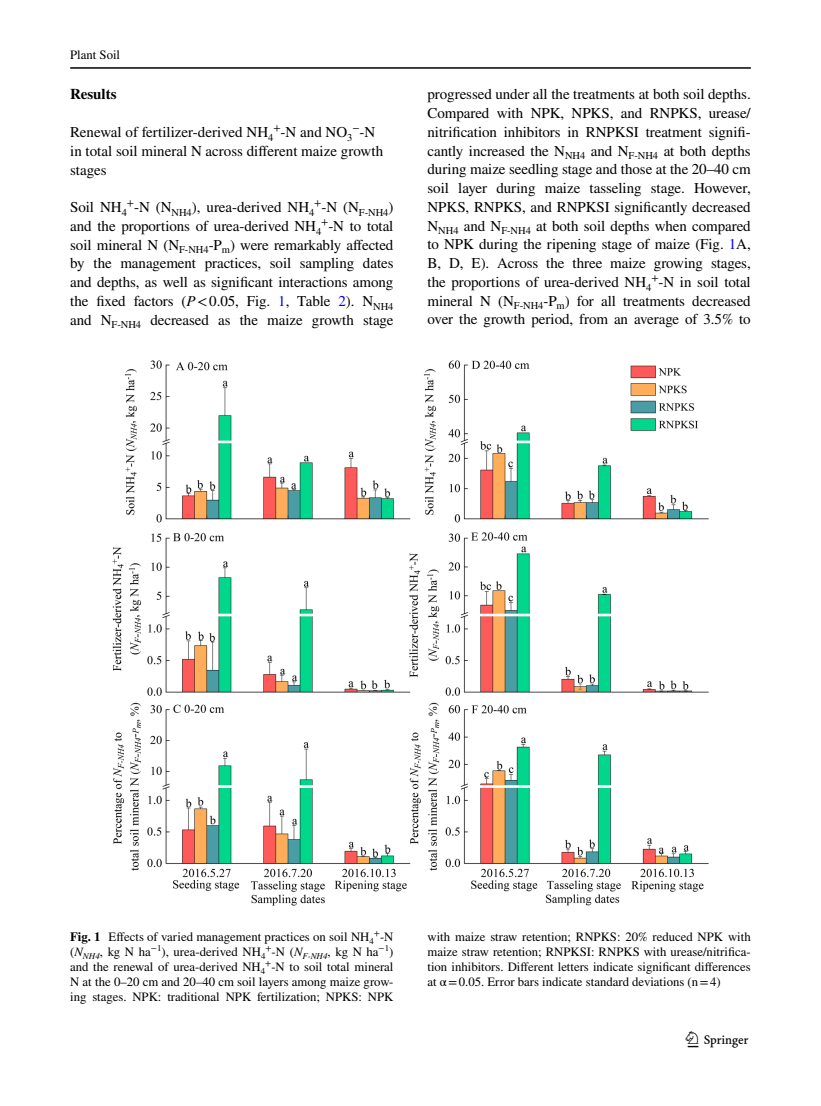
<style>
.page{position:relative;width:821px;height:1106px;background:#fff}
.page>*{position:absolute;margin:0;border:0;box-sizing:border-box;transform-origin:0 0}
.t1{font:22.5px "Springnew Regular 3";color:#000}
.t2{font:15px/18.8px "STIX";letter-spacing:-.005em;color:#000;text-align:justify}
.t3{font:700 15px "STIX";color:#000}
.t4{font:12.75px/15px "STIX";color:#000;text-align:justify}
.t5{font:10.5px "STIX";color:#000}
.s1{font-style:italic}
.s2{color:#00f}
.s3{font-weight:700}
</style>
<div class="page">
<hr style="left:70px;top:67px;width:680px;height:2px;background:#000">
<img style="left:113px;top:361px;width:595px;height:544px">
<p class="t4" style="left:70px;top:48px;width:51px">Plant Soil</p>
<p class="t3" style="left:70px;top:85px;width:48px">Results</p>
<p class="t2" style="left:70px;top:124px;width:314px;text-align:left">Renewal of fertilizer‑derived NH<sub>4</sub><sup>+</sup>‑N and NO<sub>3</sub><sup>−</sup>‑N in total soil mineral N across different maize growth stages</p>
<p class="t2" style="left:70px;top:199px;width:246px">Soil NH<sub>4</sub><sup>+</sup>-N (N<sub>NH4</sub>), urea-derived NH<sub>4</sub></p>
<p class="t5" style="left:314px;top:205px;width:81px">+<sup>-N</sup> <sup>(N</sup>F-NH4<sup>)</sup></p>
<p class="t2" style="left:70px;top:217px;width:325px">and the proportions of urea-derived NH<sub>4</sub><sup>+</sup>-N to total soil mineral N (N<sub>F-NH4</sub>-P<sub>m</sub>) were remarkably affected by the management practices, soil sampling dates and depths, as well as significant interactions among the fixed factors (<span class="s1">P</span>&lt;0.05, Fig. <span class="s2">1</span>, Table <span class="s2">2</span>). N<sub>NH4 </sub>and N<sub>F-NH4</sub> decreased as the maize growth stage</p>
<p class="t2" style="left:427px;top:86px;width:325px">progressed under all the treatments at both soil depths.<br>Compared with NPK, NPKS, and RNPKS, urease/ nitrification inhibitors in RNPKSI treatment signifi&shy;cantly increased the N<sub>NH4</sub> and N<sub>F-NH4</sub> at both depths during maize seedling stage and those at the 20–40 cm soil layer during maize tasseling stage. However, NPKS, RNPKS, and RNPKSI significantly decreased N<sub>NH4</sub> and N<sub>F-NH4</sub> at both soil depths when compared to NPK during the ripening stage of maize (Fig. <span class="s2">1</span>A, B, D, E). Across the three maize growing stages, the proportions of urea-derived NH<sub>4</sub><sup>+</sup>-N in soil total mineral N (N<sub>F-NH4</sub>-P<sub>m</sub>) for all treatments decreased over the growth period, from an average of 3.5% to</p>
<p class="t4" style="left:70px;top:929px;width:325px"><span class="s3">Fig. 1</span> Effects of varied management practices on soil NH<sub>4</sub><sup>+</sup>-N (<span class="s1">N</span><sub>NH4</sub>, kg N ha<sup>−1</sup>), urea-derived NH<sub>4</sub><sup>+</sup>-N (<span class="s1">N</span><sub>F-NH4</sub>, kg N ha<sup>−1</sup>) and the renewal of urea-derived NH<sub>4</sub><sup>+</sup>-N to soil total mineral N at the 0–20 cm and 20–40 cm soil layers among maize grow&shy;ing stages. NPK: traditional NPK fertilization; NPKS: NPK</p>
<p class="t4" style="left:427px;top:929px;width:325px">with maize straw retention; RNPKS: 20% reduced NPK with maize straw retention; RNPKSI: RNPKS with urease/nitrifica&shy;tion inhibitors. Different letters indicate significant differences at α=0.05. Error bars indicate standard deviations (n=4)</p>
<h1 class="t1" style="left:687px;top:1031px;width:62px">1 3</h1>
</div>
